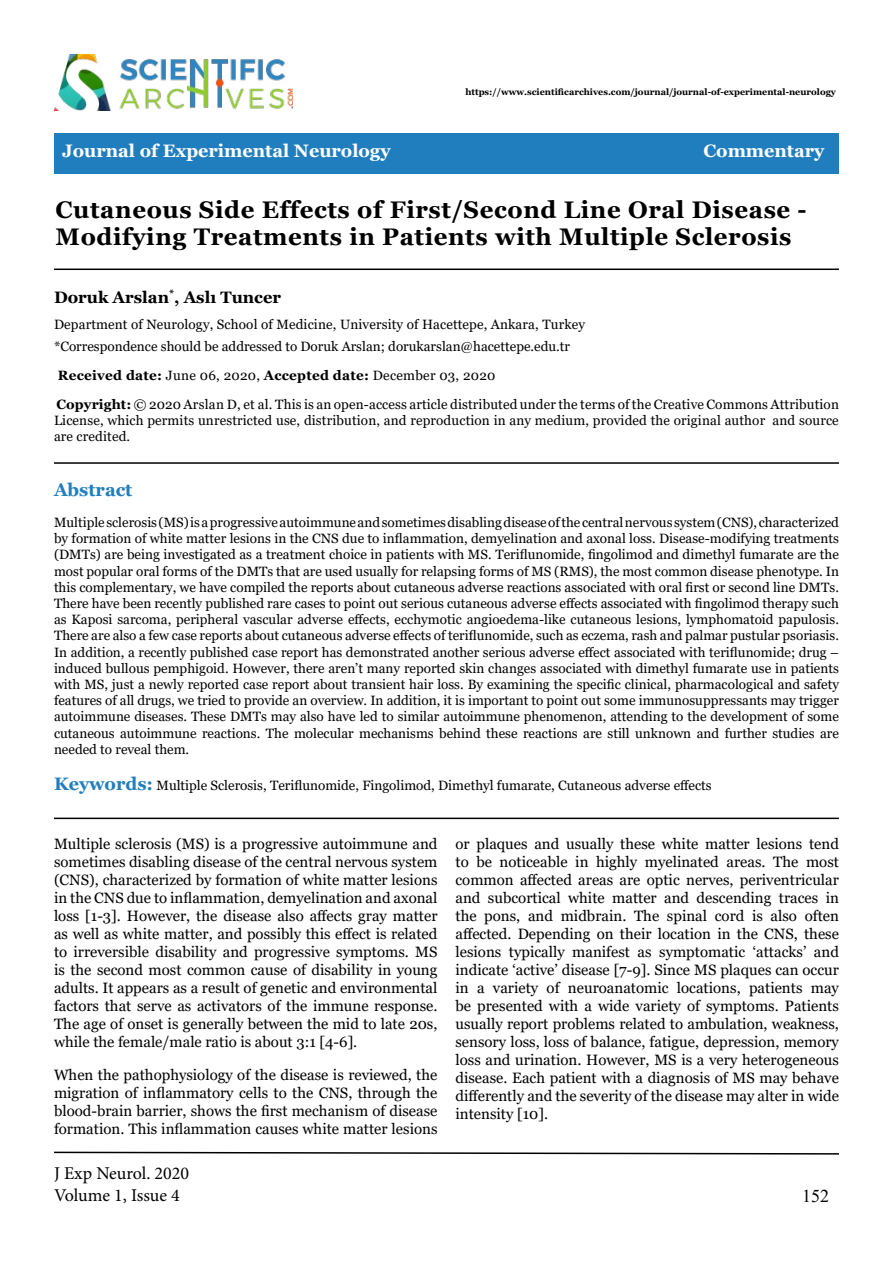
<style>
.page{position:relative;width:893px;height:1263px;background:#fff}
.page>*{position:absolute;margin:0;border:0;box-sizing:border-box;transform-origin:0 0}
.t1{font:700 24px/27px "Georgia";letter-spacing:.025em;color:#000}
.t2{font:700 18px "Georgia";color:#fff}
.t3{font:18px/21.6px "Minion Pro";letter-spacing:-.005em;color:#000}
.t4{font:700 18px "Georgia";color:#207ebe}
.t5{font:18px "Times New Roman";color:#000}
.t6{font:700 16.5px "Georgia";color:#000}
.t7{font:15px/18px "Georgia";color:#000;text-align:justify}
.t8{font:13.5px/16.2px "Georgia";color:#000;text-align:justify}
.t9{font:13.5px/29.7px "Georgia";color:#000101}
.t10{font:700 9px "Georgia";color:#000}
.s1{font-weight:700}
.s2{color:#000}
.s3{color:#000101}
.s4{font-weight:700;font-size:18px;color:#207ebe}
</style>
<div class="page">
<div style="left:54px;top:134px;width:785px;height:40px;background:#217ebe"></div>
<img style="left:54px;top:54px;width:238px;height:56px">
<svg style="left:54px;top:1151px;width:785px;height:4px"></svg>
<hr style="left:54px;top:269px;width:785px;height:1px;background:#000101">
<hr style="left:54px;top:462px;width:785px;height:2px;background:#000">
<hr style="left:54px;top:818px;width:785px;height:1px;background:#000">
<p class="t10" style="left:465px;top:87px;width:372px">https://www.scientificarchives.com/journal/journal-of-experimental-neurology</p>
<h2 class="t2" style="left:62px;top:139px;width:330px">Journal of Experimental Neurology</h2>
<h2 class="t2" style="left:703px;top:139px;width:122px">Commentary</h2>
<h1 class="t1" style="left:56px;top:196px;width:753px">Cutaneous Side Effects of First/Second Line Oral Disease -<br>Modifying Treatments in Patients with Multiple Sclerosis</h1>
<p class="t6" style="left:54px;top:287px;width:229px">Doruk Arslan<sup>*</sup>, Aslı Tuncer</p>
<p class="t8" style="left:54px;top:316px;width:533px">Department of Neurology, School of Medicine, University of Hacettepe, Ankara, Turkey</p>
<p class="t9" style="left:54px;top:332px;width:518px">*Correspondence should be addressed to Doruk Arslan; dorukarslan@hacettepe.edu.tr<br><span class="s1">Received date:</span> <span class="s2">June 06, 2020</span>, <span class="s1">Accepted date:</span> <span class="s2">December 03, 2020</span></p>
<p class="t8" style="left:54px;top:396px;width:786px"><span class="s1">Copyright:</span> © 2020 <span class="s3">Arslan D, et al.</span> This is an open-access article distributed under the terms of the Creative Commons Attribution License, which permits unrestricted use, distribution, and reproduction in any medium, provided the original author and source are credited.</p>
<h2 class="t4" style="left:54px;top:478px;width:80px">Abstract</h2>
<p class="t8" style="left:54px;top:514px;width:786px">Multiple sclerosis (MS) is a progressive autoimmune and sometimes disabling disease of the central nervous system (CNS), characterized by formation of white matter lesions in the CNS due to inflammation, demyelination and axonal loss. Disease-modifying treatments (DMTs) are being investigated as a treatment choice in patients with MS. Teriflunomide, fingolimod and dimethyl fumarate are the most popular oral forms of the DMTs that are used usually for relapsing forms of MS (RMS), the most common disease phenotype. In this complementary, we have compiled the reports about cutaneous adverse reactions associated with oral first or second line DMTs.<br>There have been recently published rare cases to point out serious cutaneous adverse effects associated with fingolimod therapy such as Kaposi sarcoma, peripheral vascular adverse effects, ecchymotic angioedema-like cutaneous lesions, lymphomatoid papulosis.<br>There are also a few case reports about cutaneous adverse effects of teriflunomide, such as eczema, rash and palmar pustular psoriasis.<br>In addition, a recently published case report has demonstrated another serious adverse effect associated with teriflunomide; drug – induced bullous pemphigoid. However, there aren’t many reported skin changes associated with dimethyl fumarate use in patients with MS, just a newly reported case report about transient hair loss. By examining the specific clinical, pharmacological and safety features of all drugs, we tried to provide an overview. In addition, it is important to point out some immunosuppressants may trigger autoimmune diseases. These DMTs may also have led to similar autoimmune phenomenon, attending to the development of some cutaneous autoimmune reactions. The molecular mechanisms behind these reactions are still unknown and further studies are needed to reveal them.</p>
<p class="t8" style="left:54px;top:778px;width:659px"><span class="s4">Keywords:</span> Multiple Sclerosis, Teriflunomide, Fingolimod, Dimethyl fumarate, Cutaneous adverse effects</p>
<p class="t7" style="left:54px;top:835px;width:385px">Multiple sclerosis (MS) is a progressive autoimmune and sometimes disabling disease of the central nervous system (CNS), characterized by formation of white matter lesions in the CNS due to inflammation, demyelination and axonal loss [1-3]. However, the disease also affects gray matter as well as white matter, and possibly this effect is related to irreversible disability and progressive symptoms. MS is the second most common cause of disability in young adults. It appears as a result of genetic and environmental factors that serve as activators of the immune response.<br>The age of onset is generally between the mid to late 20s, while the female/male ratio is about 3:1 [4-6].</p>
<p class="t7" style="left:54px;top:1066px;width:385px">When the pathophysiology of the disease is reviewed, the migration of inflammatory cells to the CNS, through the blood-brain barrier, shows the first mechanism of disease formation. This inflammation causes white matter lesions</p>
<h2 class="t3" style="left:54px;top:1163px;width:137px">J Exp Neurol. 2020<br>Volume 1, Issue 4</h2>
<p class="t7" style="left:455px;top:835px;width:385px">or plaques and usually these white matter lesions tend to be noticeable in highly myelinated areas. The most common affected areas are optic nerves, periventricular and subcortical white matter and descending traces in the pons, and midbrain. The spinal cord is also often affected. Depending on their location in the CNS, these lesions typically manifest as symptomatic ‘attacks’ and indicate ‘active’ disease [7-9]. Since MS plaques can occur in a variety of neuroanatomic locations, patients may be presented with a wide variety of symptoms. Patients usually report problems related to ambulation, weakness, sensory loss, loss of balance, fatigue, depression, memory loss and urination. However, MS is a very heterogeneous disease. Each patient with a diagnosis of MS may behave differently and the severity of the disease may alter in wide intensity [10].</p>
<h2 class="t5" style="left:802px;top:1183px;width:28px">152</h2>
</div>
